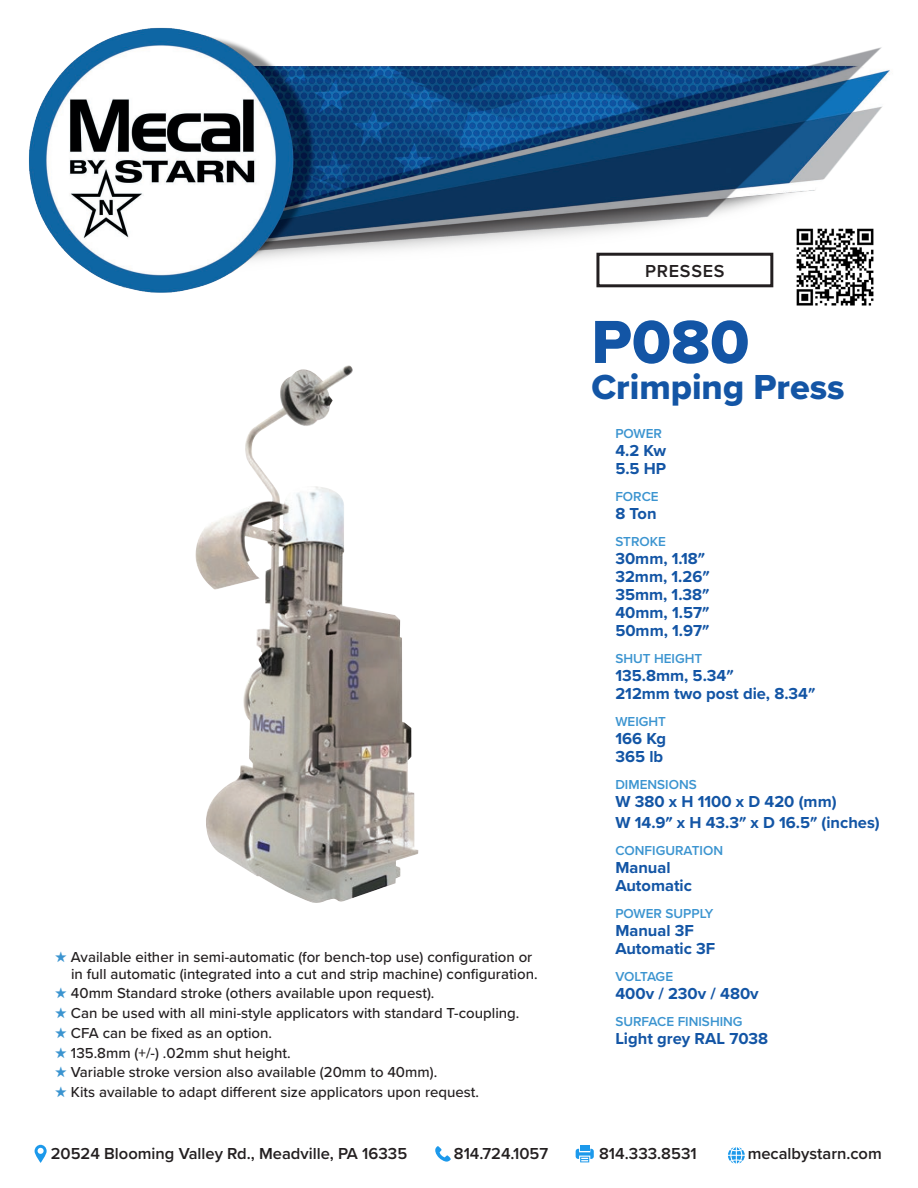
<style>
.page{position:relative;width:918px;height:1188px;background:#fff}
.page>*{position:absolute;margin:0;border:0;box-sizing:border-box;transform-origin:0 0}
.t1{font:63px "Proxima Nova Extrabld";color:#1355a5}
.t2{font:36px "Proxima Nova Extrabld";color:#1355a5}
.t3{font:600 18px "Proxima Nova";letter-spacing:.04em;color:#231f20}
.t4{font:700 16.5px/18px "Proxima Nova";color:#1355a5}
.t5{font:600 16.5px "Proxima Nova";color:#231f20}
.t6{font:500 15px/16.5px "Proxima Nova";color:#231f20}
.t7{font:600 13.5px "Proxima Nova";color:#3b94d0}
.t8{font:600 13.5px "Proxima Nova";letter-spacing:-.025em;color:#3b94d0}
.s1{color:#3b94d0}
</style>
<div class="page">
<img style="left:29px;top:27px;width:861px;height:266px">
<img style="left:195px;top:365px;width:223px;height:538px">
<div style="left:596px;top:253px;width:177px;height:34px;border:3px solid #231f20"></div>
<svg style="left:35px;top:1145px;width:12px;height:18px"></svg>
<svg style="left:435px;top:1146px;width:16px;height:16px"></svg>
<div style="left:580px;top:1145px;width:9px;height:6px;background:#1c99eb"></div>
<svg style="left:576px;top:1149px;width:18px;height:13px"></svg>
<svg style="left:728px;top:1147px;width:17px;height:17px"></svg>
<img style="left:793px;top:225px;width:84px;height:81px">
<p class="t6" style="left:71px;top:948px;width:468px;text-indent:-16px"><span class="s1">★</span> Available either in semi-automatic (for bench-top use) configuration or in full automatic (integrated into a cut and strip machine) configuration.</p>
<p class="t6" style="left:55px;top:985px;width:381px"><span class="s1">★</span> 40mm Standard stroke (others available upon request).</p>
<p class="t6" style="left:55px;top:1004px;width:466px"><span class="s1">★</span> Can be used with all mini-style applicators with standard T-coupling.</p>
<p class="t6" style="left:55px;top:1024px;width:219px"><span class="s1">★</span> CFA can be fixed as an option.</p>
<p class="t6" style="left:55px;top:1044px;width:237px"><span class="s1">★</span> 135.8mm (+/-) .02mm shut height.</p>
<p class="t6" style="left:55px;top:1064px;width:384px"><span class="s1">★</span> Variable stroke version also available (20mm to 40mm).</p>
<p class="t6" style="left:55px;top:1083px;width:426px"><span class="s1">★</span> Kits available to adapt different size applicators upon request.</p>
<p class="t3" style="left:645px;top:258px;width:81px">PRESSES</p>
<h1 class="t1" style="left:591px;top:295px;width:160px">P080</h1>
<h2 class="t2" style="left:591px;top:360px;width:255px">Crimping Press</h2>
<p class="t7" style="left:615px;top:424px;width:48px">POWER</p>
<p class="t4" style="left:615px;top:441px;width:52px">4.2 Kw<br>5.5 HP</p>
<p class="t7" style="left:615px;top:487px;width:45px">FORCE</p>
<p class="t4" style="left:615px;top:504px;width:43px">8 Ton</p>
<p class="t7" style="left:615px;top:532px;width:52px">STROKE</p>
<p class="t4" style="left:615px;top:549px;width:96px">30mm, 1.18″<br>32mm, 1.26″<br>35mm, 1.38″<br>40mm, 1.57″<br>50mm, 1.97″</p>
<p class="t7" style="left:615px;top:649px;width:89px">SHUT HEIGHT</p>
<p class="t4" style="left:615px;top:666px;width:201px">135.8mm, 5.34″<br>212mm two post die, 8.34″</p>
<p class="t7" style="left:615px;top:712px;width:52px">WEIGHT</p>
<p class="t4" style="left:615px;top:729px;width:52px">166 Kg<br>365 lb</p>
<p class="t7" style="left:615px;top:775px;width:83px">DIMENSIONS</p>
<p class="t4" style="left:615px;top:791px;width:266px;line-height:21px">W 380 x H 1100 x D 420 (mm)<br>W 14.9″ x H 43.3″ x D 16.5″ (inches)</p>
<p class="t7" style="left:615px;top:841px;width:109px">CONFIGURATION</p>
<p class="t4" style="left:615px;top:858px;width:78px">Manual<br>Automatic</p>
<p class="t7" style="left:615px;top:904px;width:100px">POWER SUPPLY</p>
<p class="t4" style="left:615px;top:921px;width:101px">Manual 3F<br>Automatic 3F</p>
<p class="t8" style="left:615px;top:967px;width:59px">VOLTAGE</p>
<p class="t4" style="left:615px;top:984px;width:145px">400v / 230v / 480v</p>
<p class="t7" style="left:615px;top:1012px;width:129px">SURFACE FINISHING</p>
<p class="t4" style="left:615px;top:1029px;width:154px">Light grey RAL 7038</p>
<p class="t5" style="left:51px;top:1142px;width:358px">20524 Blooming Valley Rd., Meadville, PA 16335</p>
<p class="t5" style="left:454px;top:1142px;width:96px">814.724.1057</p>
<p class="t5" style="left:599px;top:1142px;width:99px">814.333.8531</p>
<p class="t5" style="left:748px;top:1142px;width:136px">mecalbystarn.com</p>
</div>
